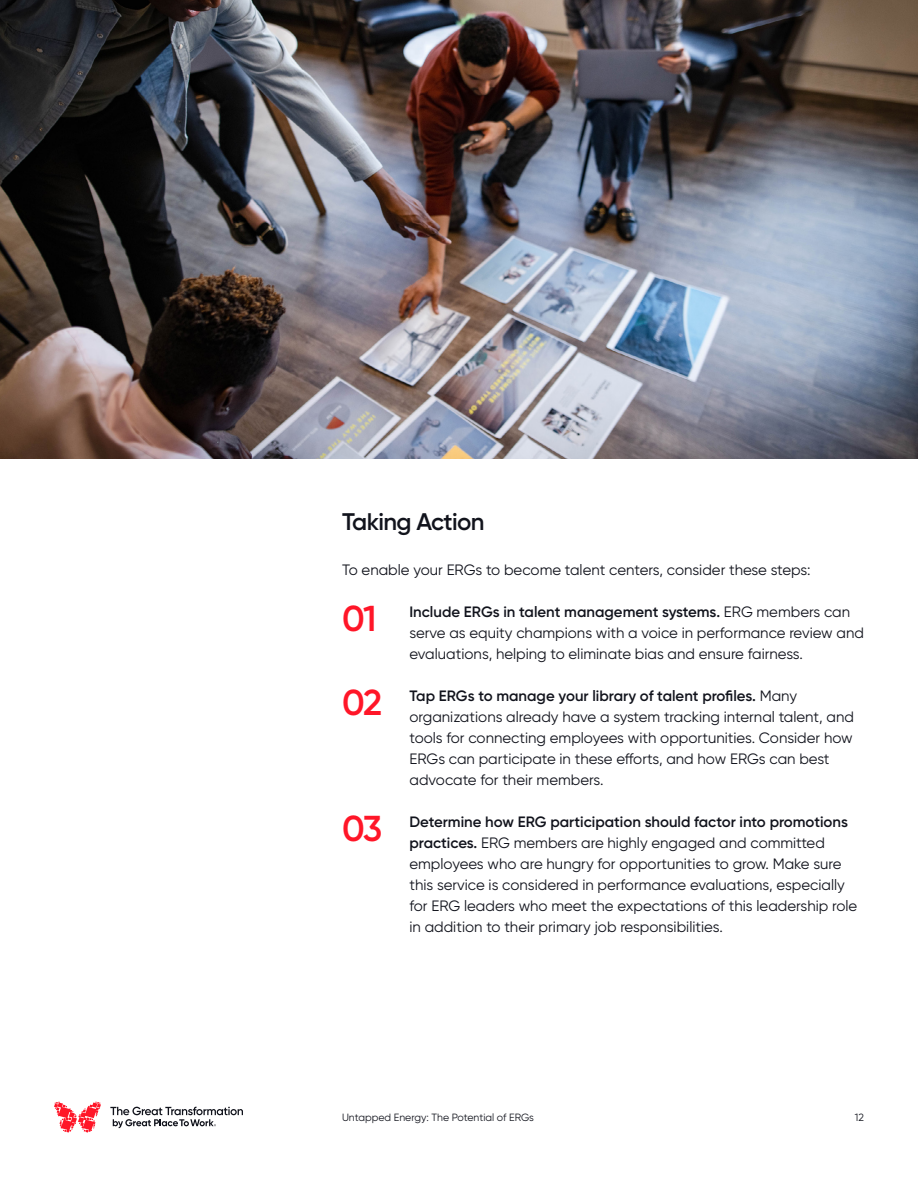
<style>
.page{position:relative;width:918px;height:1188px;background:#fff}
.page>*{position:absolute;margin:0;border:0;box-sizing:border-box;transform-origin:0 0}
.t1{font:600 36px "Gilroy";color:#ff1628}
.t2{font:600 24px "Gilroy";letter-spacing:-.025em;color:#11131c}
.t3{font:15px/21px "Gilroy";color:#11131c}
.t4{font:10.5px "Gilroy";color:#11131c}
.s1{font-weight:600}
</style>
<div class="page">
<svg style="left:54px;top:1102px;width:47px;height:31px"></svg>
<svg style="left:110px;top:1107px;width:133px;height:21px"></svg>
<img style="left:0;top:0;width:918px;height:459px">
<h2 class="t2" style="left:342px;top:507px;width:144px">Taking Action</h2>
<p class="t3" style="left:342px;top:560px;width:470px">To enable your ERGs to become talent centers, consider these steps:</p>
<h1 class="t1" style="left:342px;top:596px;width:36px">01</h1>
<p class="t3" style="left:410px;top:602px;width:456px"><span class="s1">Include ERGs in talent management systems.</span> ERG members can serve as equity champions with a voice in performance review and evaluations, helping to eliminate bias and ensure fairness.</p>
<h1 class="t1" style="left:342px;top:680px;width:42px">02</h1>
<p class="t3" style="left:410px;top:686px;width:446px"><span class="s1">Tap ERGs to manage your library of talent profiles.</span> Many organizations already have a system tracking internal talent, and tools for connecting employees with opportunities. Consider how ERGs can participate in these efforts, and how ERGs can best advocate for their members.</p>
<h1 class="t1" style="left:342px;top:806px;width:42px">03</h1>
<p class="t3" style="left:410px;top:812px;width:449px"><span class="s1">Determine how ERG participation should factor into promotions practices.</span> ERG members are highly engaged and committed employees who are hungry for opportunities to grow. Make sure this service is considered in performance evaluations, especially for ERG leaders who meet the expectations of this leadership role in addition to their primary job responsibilities.</p>
<p class="t4" style="left:342px;top:1111px;width:194px">Untapped Energy: The Potential of ERGs</p>
<p class="t4" style="left:855px;top:1111px;width:11px">12</p>
</div>
